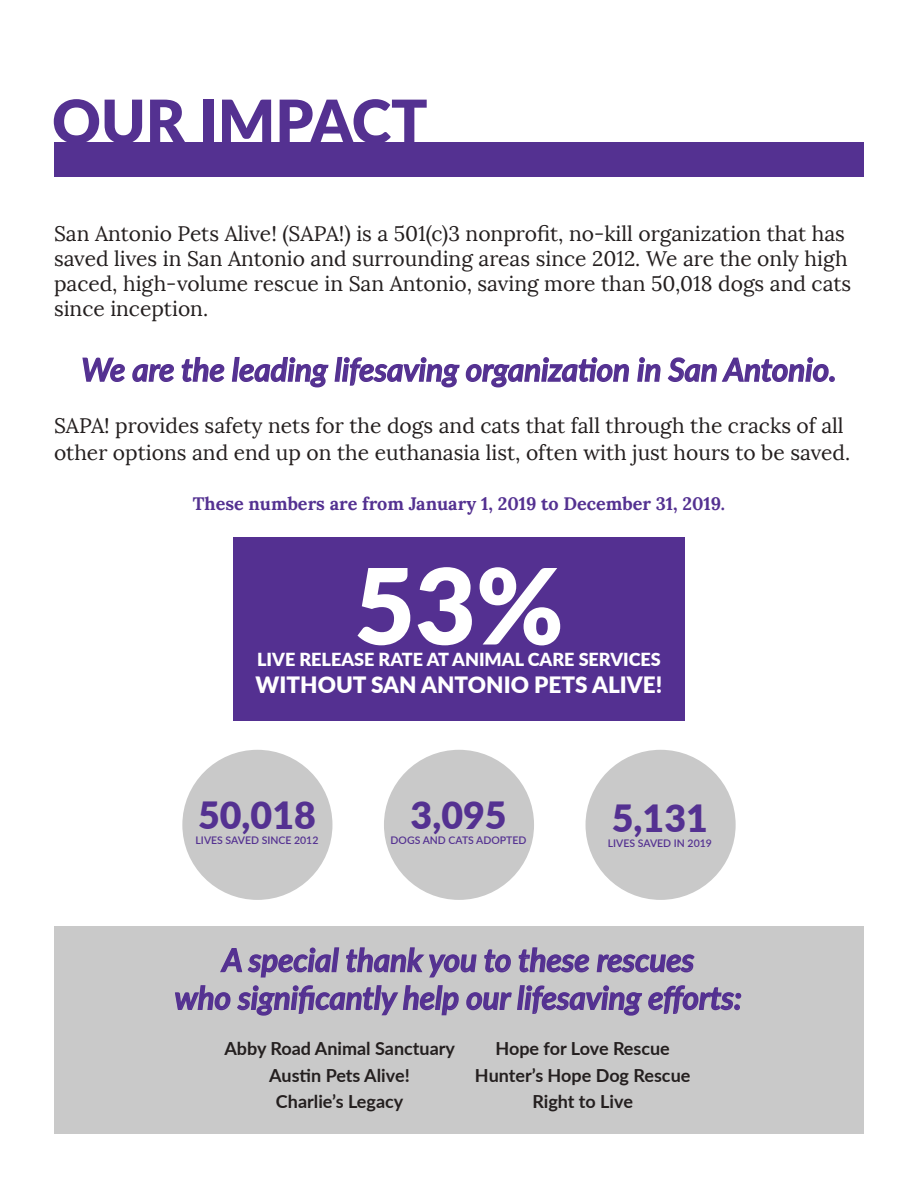
<style>
.page{position:relative;width:918px;height:1188px;background:#fff}
.page>*{position:absolute;margin:0;border:0;box-sizing:border-box;transform-origin:0 0}
.t1{font:900 105px "Lato";color:#fff}
.t2{font:900 60px "Lato";color:#543191}
.t3{font:900 37.5px "Lato";color:#543191}
.t4{font:italic 600 31.5px/37.8px "Lato";color:#543191;text-align:center}
.t5{font:900 22.5px "Lato";color:#fff}
.t6{font:21px/25.2px "Lora";color:#241f1f}
.t7{font:700 18px "Lato";color:#241f1f}
.t8{font:700 18px "Lora";color:#543191}
.t9{font:900 18px "Lato";color:#fff}
.t10{font:600 10.5px "Lato";color:#543191}
</style>
<div class="page">
<div style="left:54px;top:142px;width:810px;height:35px;background:#543191"></div>
<svg style="left:82px;top:357px;width:92px;height:25px"></svg>
<svg style="left:181px;top:357px;width:449px;height:31px"></svg>
<svg style="left:637px;top:357px;width:198px;height:25px"></svg>
<div style="left:54px;top:927px;width:810px;height:207px;background:#c9c9c9"></div>
<svg style="left:175px;top:947px;width:567px;height:69px"></svg>
<div style="left:182px;top:750px;width:150px;height:150px;background:#c9c9c9;border-radius:50%"></div>
<div style="left:586px;top:750px;width:150px;height:150px;background:#c9c9c9;border-radius:50%"></div>
<div style="left:384px;top:750px;width:150px;height:150px;background:#c9c9c9;border-radius:50%"></div>
<div style="left:233px;top:537px;width:452px;height:183px;background:#543091"></div>
<h2 class="t2" style="left:52px;top:76px;width:377px">OUR IMPACT</h2>
<p class="t6" style="left:54px;top:221px;width:799px">San Antonio Pets Alive! (SAPA!) is a 501(c)3 nonprofit, no-kill organization that has saved lives in San Antonio and surrounding areas since 2012. We are the only high paced, high-volume rescue in San Antonio, saving more than 50,018 dogs and cats since inception.</p>
<h3 class="t4" style="left:81px;top:349px;width:757px">We are the leading lifesaving organization in San Antonio.</h3>
<p class="t6" style="left:54px;top:412px;width:798px;line-height:27px">SAPA! provides safety nets for the dogs and cats that fall through the cracks of all other options and end up on the euthanasia list, often with just hours to be saved.</p>
<p class="t8" style="left:193px;top:491px;width:534px">These numbers are from January 1, 2019 to December 31, 2019.</p>
<h1 class="t1" style="left:354px;top:527px;width:211px">53%</h1>
<p class="t5" style="left:256px;top:668px;width:408px">WITHOUT SAN ANTONIO PETS ALIVE!</p>
<p class="t9" style="left:257px;top:646px;width:405px">LIVE RELEASE RATE AT ANIMAL CARE SERVICES</p>
<h3 class="t3" style="left:198px;top:787px;width:119px">50,018</h3>
<p class="t10" style="left:196px;top:833px;width:124px">LIVES SAVED SINCE 2012</p>
<h3 class="t3" style="left:411px;top:787px;width:97px">3,095</h3>
<p class="t10" style="left:391px;top:833px;width:137px">DOGS AND CATS ADOPTED</p>
<h3 class="t3" style="left:612px;top:790px;width:97px">5,131</h3>
<p class="t10" style="left:608px;top:835px;width:106px">LIVES SAVED IN 2019</p>
<h3 class="t4" style="left:175px;top:940px;width:569px">A special thank you to these rescues<br>who significantly help our lifesaving efforts:</h3>
<p class="t7" style="left:224px;top:1035px;width:232px">Abby Road Animal Sanctuary</p>
<p class="t7" style="left:495px;top:1035px;width:176px">Hope for Love Rescue</p>
<p class="t7" style="left:269px;top:1062px;width:142px">Austin Pets Alive!</p>
<p class="t7" style="left:475px;top:1062px;width:217px">Hunter’s Hope Dog Rescue</p>
<p class="t7" style="left:276px;top:1088px;width:129px">Charlie’s Legacy</p>
<p class="t7" style="left:532px;top:1088px;width:102px">Right to Live</p>
</div>
